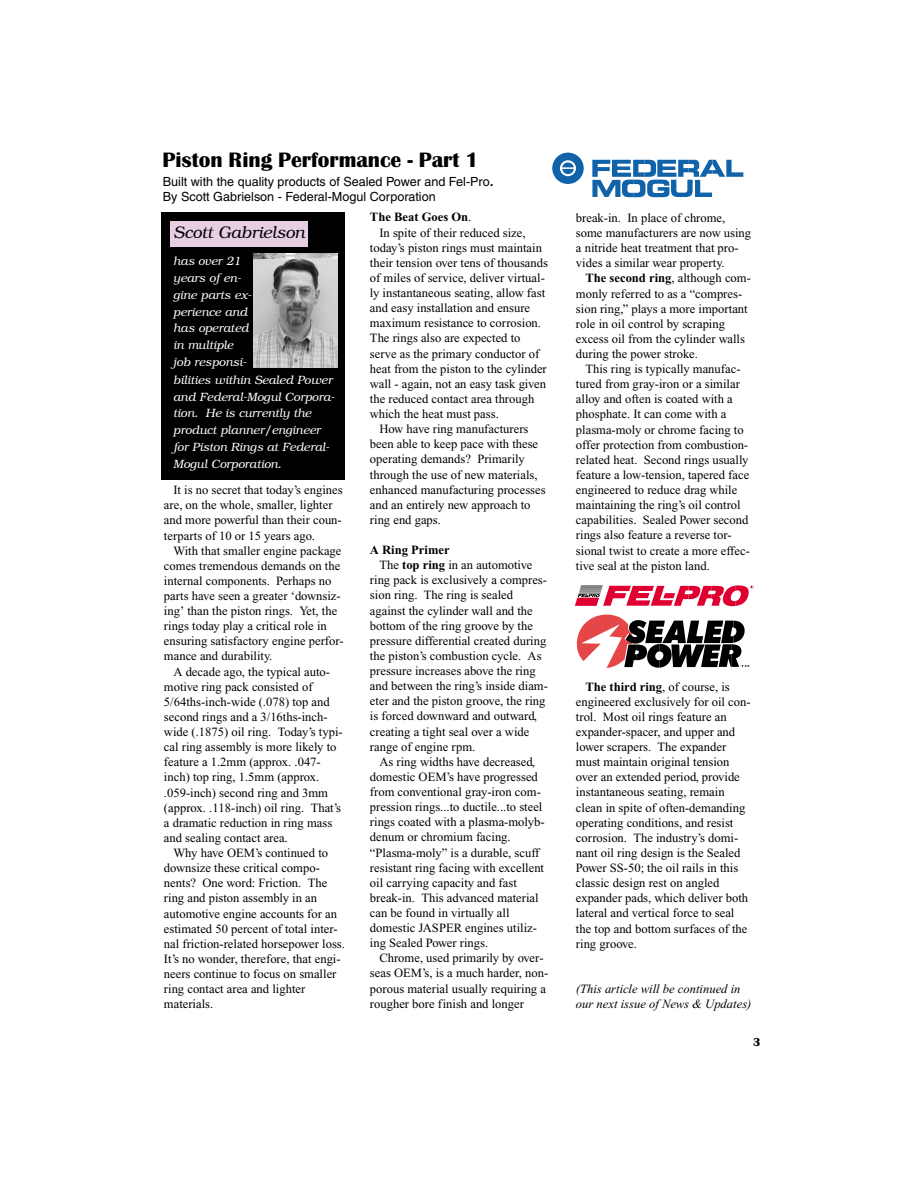
<style>
.page{position:relative;width:918px;height:1188px;background:#fff}
.page>*{position:absolute;margin:0;border:0;box-sizing:border-box;transform-origin:0 0}
.t1{font:21.6px "Britannic Bold DTC";color:#000}
.t2{font:italic 300 16.8px "Bookman";color:#000}
.t3{font:12.6px/15.1px "Times New Roman";color:#000}
.t4{font:12.6px/15.1px "Helvetica";color:#000}
.t5{font:italic 12.6px/15.1px "Times New Roman";color:#000}
.t6{font:700 12.6px "Times New Roman";color:#000}
.t7{font:italic 300 12px/16.8px "Bookman";color:#fff}
.t8{font:12px "Britannic Bold DTC";color:#000}
.s1{font-weight:700;font-style:italic}
.s2{font-weight:400}
.s3{font-weight:700}
</style>
<div class="page">
<div style="left:161px;top:212px;width:184px;height:268px;background:#000"></div>
<svg style="left:552px;top:153px;width:32px;height:31px"></svg>
<svg style="left:592px;top:160px;width:151px;height:37px"></svg>
<div style="left:171px;top:221px;width:137px;height:26px;background:#e5cfe1"></div>
<svg style="left:575px;top:585px;width:178px;height:21px"></svg>
<svg style="left:577px;top:615px;width:172px;height:53px"></svg>
<img style="left:253px;top:254px;width:85px;height:113px">
<h1 class="t1" style="left:162px;top:151px;width:318px">Piston Ring Performance - Part 1</h1>
<p class="t4" style="left:163px;top:175px;width:332px">Built with the quality products of Sealed Power and Fel-Pro<span class="s1">.<br></span>By Scott Gabrielson - Federal-Mogul Corporation</p>
<h2 class="t2" style="left:174px;top:226px;width:133px">Scott Gabrielson</h2>
<p class="t7" style="left:173px;top:254px;width:80px">has over 21 years of en&shy;gine parts ex&shy;perience and has operated in multiple job responsi-</p>
<p class="t7" style="left:173px;top:372px;width:163px">bilities within Sealed Power and Federal-Mogul Corpora&shy;tion. He is currently the product planner/engineer for Piston Rings at Federal-<br>Mogul Corporation.</p>
<p class="t3" style="left:164px;top:484px;width:180px;text-indent:9px">It is no secret that today’s engines are, on the whole, smaller, lighter and more powerful than their coun&shy;terparts of 10 or 15 years ago.</p>
<p class="t3" style="left:164px;top:544px;width:181px;text-indent:9px">With that smaller engine package comes tremendous demands on the internal components. Perhaps no parts have seen a greater ‘downsiz&shy;ing’ than the piston rings. Yet, the rings today play a critical role in ensuring satisfactory engine perfor&shy;mance and durability.</p>
<p class="t3" style="left:164px;top:665px;width:180px;text-indent:9px">A decade ago, the typical auto&shy;motive ring pack consisted of<br>5/64ths-inch-wide (.078) top and second rings and a 3/16ths-inch&shy;wide (.1875) oil ring. Today’s typi&shy;cal ring assembly is more likely to feature a 1.2mm (approx. .047- inch) top ring, 1.5mm (approx. .059-inch) second ring and 3mm (approx. .118-inch) oil ring. That’s a dramatic reduction in ring mass and sealing contact area.</p>
<p class="t3" style="left:164px;top:846px;width:182px;text-indent:9px">Why have OEM’s continued to downsize these critical compo&shy;nents? One word: Friction. The ring and piston assembly in an automotive engine accounts for an estimated 50 percent of total inter&shy;nal friction-related horsepower loss.<br>It’s no wonder, therefore, that engi&shy;neers continue to focus on smaller ring contact area and lighter materials.</p>
<p class="t6" style="left:370px;top:213px;width:103px">The Beat Goes On<span class="s2">.</span></p>
<p class="t3" style="left:379px;top:226px;width:148px">In spite of their reduced size,</p>
<p class="t3" style="left:370px;top:241px;width:174px">today’s piston rings must maintain</p>
<p class="t3" style="left:370px;top:256px;width:180px">their tension over tens of thousands</p>
<p class="t3" style="left:370px;top:271px;width:176px">of miles of service, deliver virtual-</p>
<p class="t3" style="left:370px;top:286px;width:177px">ly instantaneous seating, allow fast</p>
<p class="t3" style="left:370px;top:302px;width:162px">and easy installation and ensure</p>
<p class="t3" style="left:370px;top:317px;width:173px">maximum resistance to corrosion.</p>
<p class="t3" style="left:370px;top:332px;width:152px">The rings also are expected to</p>
<p class="t3" style="left:370px;top:347px;width:171px">serve as the primary conductor of</p>
<p class="t3" style="left:370px;top:362px;width:178px">heat from the piston to the cylinder</p>
<p class="t3" style="left:370px;top:377px;width:178px">wall - again, not an easy task given</p>
<p class="t3" style="left:370px;top:392px;width:166px">the reduced contact area through</p>
<p class="t3" style="left:370px;top:407px;width:130px">which the heat must pass.</p>
<p class="t3" style="left:379px;top:423px;width:151px">How have ring manufacturers</p>
<p class="t3" style="left:370px;top:438px;width:170px">been able to keep pace with these</p>
<p class="t3" style="left:370px;top:453px;width:156px">operating demands? Primarily</p>
<p class="t3" style="left:370px;top:468px;width:169px">through the use of new materials,</p>
<p class="t3" style="left:370px;top:483px;width:177px">enhanced manufacturing processes</p>
<p class="t3" style="left:370px;top:498px;width:162px">and an entirely new approach to</p>
<p class="t3" style="left:370px;top:513px;width:72px">ring end gaps.</p>
<p class="t6" style="left:370px;top:546px;width:81px">A Ring Primer</p>
<p class="t3" style="left:379px;top:559px;width:155px">The <span class="s3">top ring</span> in an automotive</p>
<p class="t3" style="left:370px;top:574px;width:179px">ring pack is exclusively a compres-</p>
<p class="t3" style="left:370px;top:589px;width:145px">sion ring. The ring is sealed</p>
<p class="t3" style="left:370px;top:604px;width:164px">against the cylinder wall and the</p>
<p class="t3" style="left:370px;top:619px;width:164px">bottom of the ring groove by the</p>
<p class="t3" style="left:370px;top:634px;width:178px">pressure differential created during</p>
<p class="t3" style="left:370px;top:649px;width:173px">the piston’s combustion cycle. As</p>
<p class="t3" style="left:370px;top:664px;width:167px">pressure increases above the ring</p>
<p class="t3" style="left:370px;top:680px;width:179px">and between the ring’s inside diam-</p>
<p class="t3" style="left:370px;top:695px;width:177px">eter and the piston groove, the ring</p>
<p class="t3" style="left:370px;top:710px;width:169px">is forced downward and outward,</p>
<p class="t3" style="left:370px;top:725px;width:161px">creating a tight seal over a wide</p>
<p class="t3" style="left:370px;top:740px;width:107px">range of engine rpm.</p>
<p class="t3" style="left:379px;top:755px;width:157px">As ring widths have decreased,</p>
<p class="t3" style="left:370px;top:770px;width:169px">domestic OEM’s have progressed</p>
<p class="t3" style="left:370px;top:785px;width:172px">from conventional gray-iron com-</p>
<p class="t3" style="left:370px;top:801px;width:174px">pression rings...to ductile...to steel</p>
<p class="t3" style="left:370px;top:816px;width:176px">rings coated with a plasma-molyb-</p>
<p class="t3" style="left:370px;top:831px;width:142px">denum or chromium facing.</p>
<p class="t3" style="left:370px;top:846px;width:171px">“Plasma-moly” is a durable, scuff</p>
<p class="t3" style="left:370px;top:861px;width:176px">resistant ring facing with excellent</p>
<p class="t3" style="left:370px;top:876px;width:148px">oil carrying capacity and fast</p>
<p class="t3" style="left:370px;top:891px;width:170px">break-in. This advanced material</p>
<p class="t3" style="left:370px;top:906px;width:141px">can be found in virtually all</p>
<p class="t3" style="left:370px;top:922px;width:168px">domestic JASPER engines utiliz-</p>
<p class="t3" style="left:370px;top:937px;width:120px">ing Sealed Power rings.</p>
<p class="t3" style="left:379px;top:952px;width:166px">Chrome, used primarily by over-</p>
<p class="t3" style="left:370px;top:967px;width:180px">seas OEM’s, is a much harder, non-</p>
<p class="t3" style="left:370px;top:982px;width:178px">porous material usually requiring a</p>
<p class="t3" style="left:370px;top:997px;width:155px">rougher bore finish and longer</p>
<p class="t3" style="left:576px;top:211px;width:177px">break-in. In place of chrome, some manufacturers are now using a nitride heat treatment that pro&shy;vides a similar wear property.</p>
<p class="t3" style="left:576px;top:272px;width:176px;text-indent:9px"><span class="s3">The second ring</span>, although com&shy;monly referred to as a “compres&shy;sion ring,” plays a more important role in oil control by scraping excess oil from the cylinder walls during the power stroke.</p>
<p class="t3" style="left:576px;top:363px;width:175px;text-indent:9px">This ring is typically manufac&shy;tured from gray-iron or a similar alloy and often is coated with a phosphate. It can come with a plasma-moly or chrome facing to offer protection from combustion&shy;related heat. Second rings usually feature a low-tension, tapered face engineered to reduce drag while maintaining the ring’s oil control capabilities. Sealed Power second rings also feature a reverse tor&shy;sional twist to create a more effec&shy;tive seal at the piston land.</p>
<p class="t3" style="left:576px;top:680px;width:176px;text-indent:9px"><span class="s3">The third ring</span>, of course, is engineered exclusively for oil con&shy;trol. Most oil rings feature an expander-spacer, and upper and lower scrapers. The expander must maintain original tension over an extended period, provide instantaneous seating, remain clean in spite of often-demanding operating conditions, and resist corrosion. The industry’s domi&shy;nant oil ring design is the Sealed<br>Power SS-50; the oil rails in this classic design rest on angled expander pads, which deliver both lateral and vertical force to seal the top and bottom surfaces of the ring groove.</p>
<p class="t5" style="left:576px;top:982px;width:177px">(This article will be continued in our next issue of News &amp; Updates)</p>
<p class="t8" style="left:753px;top:1037px;width:9px">3</p>
</div>
